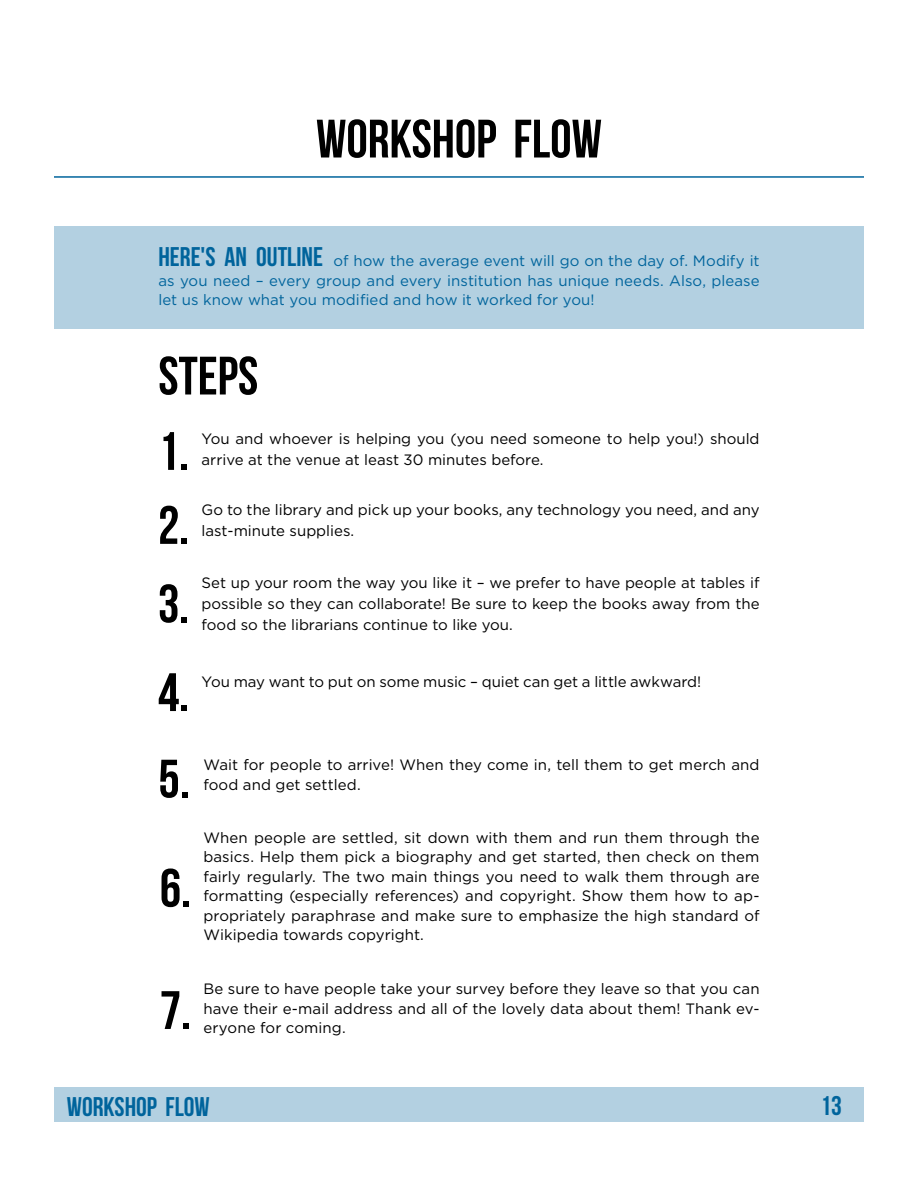
<style>
.page{position:relative;width:918px;height:1188px;background:#fff}
.page>*{position:absolute;margin:0;border:0;box-sizing:border-box;transform-origin:0 0}
.t1{font:54px/74.7px "Bebas Neue";color:#000}
.t2{font:27px "Bebas Neue";color:#00649c}
.t3{font:15px/19.5px "Gotham";color:#000}
.t4{font:15px/19.5px "Gotham";letter-spacing:.005em;color:#00649c;text-align:justify}
.s1{font-family:"Bebas Neue";font-size:27px}
</style>
<div class="page">
<hr style="left:54px;top:176px;width:810px;height:2px;background:#00649c">
<div style="left:54px;top:1087px;width:810px;height:34px;background:#b3d0e1"></div>
<div style="left:54px;top:226px;width:810px;height:103px;background:#b3d0e1"></div>
<h1 class="t1" style="left:316px;top:101px;width:287px">WORKSHOP FLOW</h1>
<p class="t4" style="left:158px;top:251px;width:603px"><span class="s1">HERE'S AN OUTLINE</span> of how the average event will go on the day of. Modify it as you need – every group and every institution has unique needs. Also, please let us know what you modified and how it worked for you!</p>
<h1 class="t1" style="left:158px;top:338px;width:102px">STEPS<br>1.<br>2.</h1>
<p class="t3" style="left:202px;top:428px;width:559px;line-height:21px">You and whoever is helping you (you need someone to help you!) should arrive at the venue at least 30 minutes before.</p>
<p class="t3" style="left:202px;top:499px;width:560px;line-height:21px">Go to the library and pick up your books, any technology you need, and any last-minute supplies.</p>
<p class="t3" style="left:202px;top:572px;width:560px;line-height:21px;text-align:justify">Set up your room the way you like it – we prefer to have people at tables if possible so they can collaborate! Be sure to keep the books away from the food so the librarians continue to like you.</p>
<h1 class="t1" style="left:158px;top:559px;width:33px;line-height:88.7px">3.<br>4.</h1>
<p class="t3" style="left:202px;top:672px;width:501px">You may want to put on some music – quiet can get a little awkward!</p>
<h1 class="t1" style="left:158px;top:741px;width:33px">5.</h1>
<h1 class="t1" style="left:160px;top:850px;width:33px">6.</h1>
<p class="t3" style="left:203px;top:755px;width:558px">Wait for people to arrive! When they come in, tell them to get merch and</p>
<p class="t3" style="left:203px;top:774px;width:159px">food and get settled.</p>
<p class="t3" style="left:203px;top:827px;width:558px;text-align:justify">When people are settled, sit down with them and run them through the basics. Help them pick a biography and get started, then check on them fairly regularly. The two main things you need to walk them through are formatting (especially references) and copyright. Show them how to ap&shy;propriately paraphrase and make sure to emphasize the high standard of Wikipedia towards copyright.</p>
<h1 class="t1" style="left:160px;top:972px;width:33px">7.</h1>
<p class="t3" style="left:203px;top:979px;width:558px">Be sure to have people take your survey before they leave so that you can have their e-mail address and all of the lovely data about them! Thank ev-</p>
<p class="t3" style="left:203px;top:1018px;width:144px">eryone for coming.</p>
<h2 class="t2" style="left:67px;top:1091px;width:144px">WORKSHOP FLOW</h2>
<h2 class="t2" style="left:820px;top:1091px;width:23px">13</h2>
</div>
